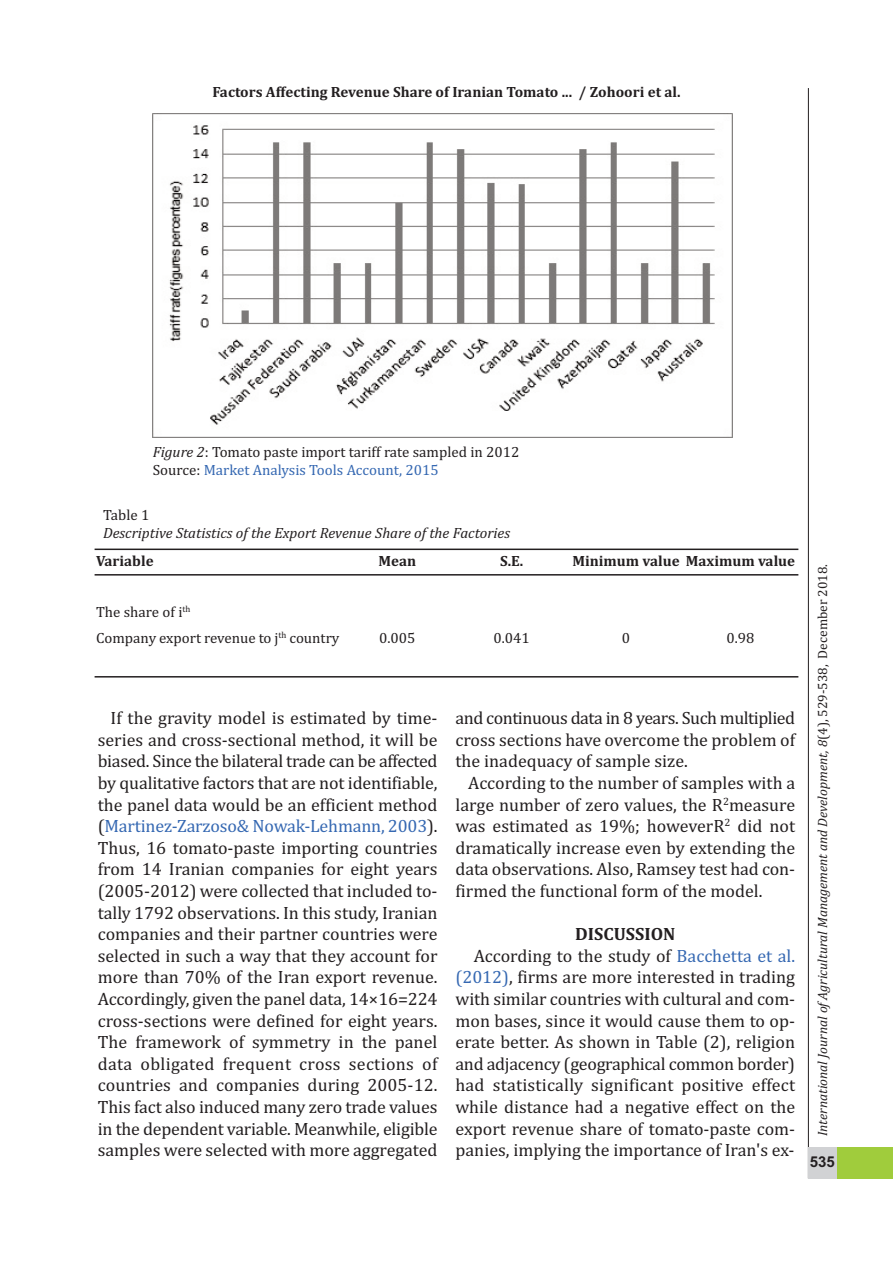
<style>
.page{position:relative;width:893px;height:1263px;background:#fff}
.page>*{position:absolute;margin:0;border:0;box-sizing:border-box;transform-origin:0 0}
.t1{font:18px/21.6px "Cambria";color:#231f20;text-align:justify}
.t2{font:700 18px "Cambria";color:#231f20}
.t3{font:15px/18px "Cambria";color:#231f20}
.t4{font:700 15px "Cambria";color:#231f20}
.t5{font:italic 15px "Cambria";color:#231f20}
.t6{font:700 15px "Arial";color:#231f20}
.t7{font:italic 13.5px "Cambria";color:#231f20}
.s1{font-style:italic}
.s2{color:#3568b2}
.s3{font-style:normal}
</style>
<div class="page">
<div style="left:808px;top:1147px;width:85px;height:32px;background:#a0cc3c"></div>
<hr style="left:808px;top:88px;width:1px;height:1090px;background:#231f20">
<div style="left:808px;top:1147px;width:29px;height:32px;background:#d1d2d4"></div>
<img style="left:153px;top:114px;width:579px;height:324px">
<hr style="left:95px;top:549px;width:703px;height:1px;background:#231f20">
<hr style="left:95px;top:574px;width:703px;height:1px;background:#231f20">
<hr style="left:95px;top:676px;width:703px;height:1px;background:#231f20">
<p class="t4" style="left:212px;top:83px;width:470px">Factors Affecting Revenue Share of Iranian Tomato ... / Zohoori et al.</p>
<p class="t3" style="left:153px;top:442px;width:368px"><span class="s1">Figure 2</span>: Tomato paste import tariff rate sampled in 2012<br>Source: <span class="s2">Market Analysis Tools Account, 2015</span></p>
<p class="t3" style="left:103px;top:505px;width:48px">Table 1</p>
<p class="t5" style="left:103px;top:524px;width:408px">Descriptive Statistics of the Export Revenue Share of the Factories</p>
<p class="t4" style="left:96px;top:552px;width:59px">Variable</p>
<p class="t4" style="left:379px;top:552px;width:39px">Mean</p>
<p class="t4" style="left:500px;top:552px;width:25px">S.E.</p>
<p class="t4" style="left:572px;top:552px;width:224px">Minimum value Maximum value</p>
<p class="t3" style="left:96px;top:599px;width:245px;line-height:25.5px">The share of i<sup>th<br></sup>Company export revenue to j<sup>th</sup> country</p>
<p class="t3" style="left:379px;top:628px;width:38px">0.005</p>
<p class="t3" style="left:494px;top:628px;width:38px">0.041</p>
<p class="t3" style="left:622px;top:628px;width:10px">0</p>
<p class="t3" style="left:726px;top:628px;width:29px">0.98</p>
<p class="t1" style="left:98px;top:707px;width:341px;text-indent:13px">If the gravity model is estimated by time&shy;series and cross-sectional method, it will be biased. Since the bilateral trade can be affected by qualitative factors that are not identifiable, the panel data would be an efficient method (<span class="s2">Martinez-Zarzoso&amp; Nowak-Lehmann, 2003</span>).<br>Thus, 16 tomato-paste importing countries from 14 Iranian companies for eight years (2005-2012) were collected that included to&shy;tally 1792 observations. In this study, Iranian companies and their partner countries were selected in such a way that they account for more than 70% of the Iran export revenue.<br>Accordingly, given the panel data, 14×16=224 cross-sections were defined for eight years.<br>The framework of symmetry in the panel data obligated frequent cross sections of countries and companies during 2005-12.<br>This fact also induced many zero trade values in the dependent variable. Meanwhile, eligible samples were selected with more aggregated</p>
<p class="t1" style="left:455px;top:707px;width:341px">and continuous data in 8 years. Such multiplied cross sections have overcome the problem of the inadequacy of sample size.</p>
<p class="t1" style="left:455px;top:772px;width:341px;text-indent:13px">According to the number of samples with a large number of zero values, the R<sup>2</sup>measure was estimated as 19%; howeverR<sup>2</sup> did not dramatically increase even by extending the data observations. Also, Ramsey test had con&shy;firmed the functional form of the model.</p>
<p class="t2" style="left:575px;top:923px;width:102px">dISCuSSIon</p>
<p class="t1" style="left:474px;top:945px;width:323px">According to the study of <span class="s2">Bacchetta et al.</span></p>
<p class="t1" style="left:455px;top:966px;width:341px"><span class="s2">(2012)</span>, firms are more interested in trading</p>
<p class="t1" style="left:455px;top:988px;width:341px">with similar countries with cultural and com-</p>
<p class="t1" style="left:455px;top:1009px;width:341px">mon bases, since it would cause them to op-</p>
<p class="t1" style="left:455px;top:1031px;width:341px">erate better. As shown in Table (2), religion</p>
<p class="t1" style="left:455px;top:1053px;width:341px">and adjacency (geographical common border)</p>
<p class="t1" style="left:455px;top:1074px;width:341px">had statistically significant positive effect</p>
<p class="t1" style="left:455px;top:1096px;width:341px">while distance had a negative effect on the</p>
<p class="t1" style="left:455px;top:1117px;width:341px">export revenue share of tomato-paste com-</p>
<p class="t1" style="left:455px;top:1139px;width:340px">panies, implying the importance of Iran's ex-</p>
<p class="t7" style="left:815px;top:1136px;width:574px;rotate:-90deg">International Journal ofAgricultural Management and Development, 8<span class="s3">(4), 529-538, December 2018.</span></p>
<p class="t6" style="left:810px;top:1153px;width:27px">535</p>
</div>
